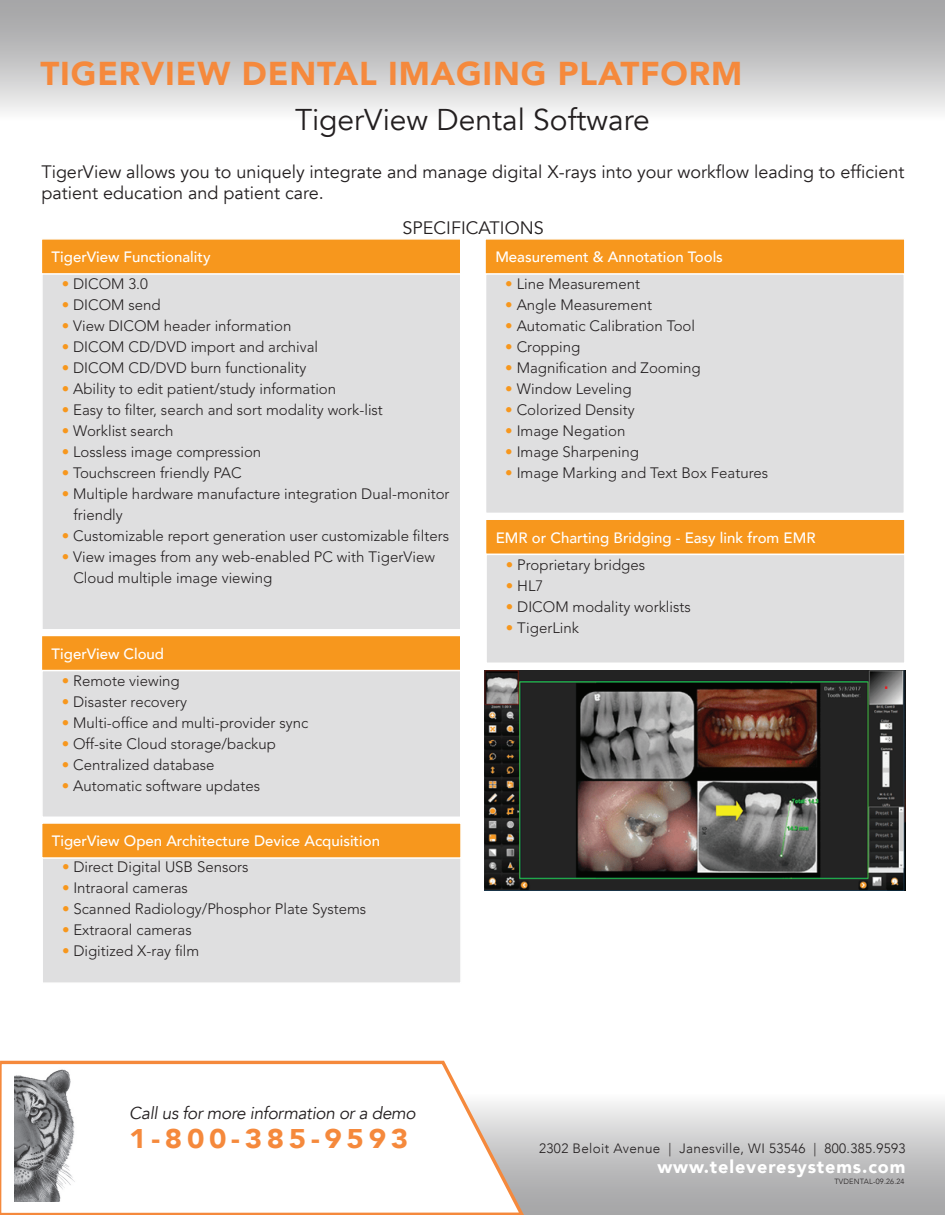
<style>
.page{position:relative;width:945px;height:1215px;background:#fff}
.page>*{position:absolute;margin:0;border:0;box-sizing:border-box;transform-origin:0 0}
.t1{font:900 33px "Avenir";letter-spacing:.025em;color:#f5893c}
.t2{font:30px "Avenir";color:#231f20}
.t3{font:900 27px "Avenir";letter-spacing:.16em;color:#f5893c;scale:1.09 1}
.t4{font:18px/21.6px "Avenir";color:#231f20}
.t5{font:900 18px "Avenir";letter-spacing:.05em;color:#fff}
.t6{font:italic 17.25px "Avenir";letter-spacing:-.02em;color:#231f20}
.t7{font:300 15px/21px "Avenir LT Std";color:#231f20}
.t8{font:500 15px "Avenir";color:#fff}
.t9{font:300 13.5px "Avenir";letter-spacing:.025em;color:#231f20}
.t10{font:300 7.5px "Avenir";letter-spacing:.025em;color:#231f20}
.s1{color:#f7971d}
</style>
<div class="page">
<svg style="left:527px;top:1102px;width:418px;height:113px;background:#c5c5c6"></svg>
<svg style="left:0;top:1060px;width:527px;height:155px"></svg>
<div style="left:0;top:0;width:945px;height:120px;background:linear-gradient(to bottom,#9b9b9d,#f4f4f4)"></div>
<img style="left:15px;top:1067px;width:72px;height:135px">
<div style="left:41px;top:238px;width:421px;height:37px;background:#f7971d;border:2px solid #fff"></div>
<div style="left:41px;top:822px;width:421px;height:37px;background:#f7971d;border:2px solid #fff"></div>
<div style="left:41px;top:635px;width:421px;height:36px;background:#f7971d;border:2px solid #fff"></div>
<div style="left:485px;top:518px;width:421px;height:37px;background:#f7971d;border:2px solid #fff"></div>
<div style="left:484px;top:238px;width:422px;height:37px;background:#f7971d;border:2px solid #fff"></div>
<div style="left:41px;top:273px;width:420px;height:358px;background:#dfdfe0;border:2px solid #fff"></div>
<div style="left:41px;top:857px;width:421px;height:127px;background:#dfdfe0;border:2px solid #fff"></div>
<div style="left:41px;top:670px;width:420px;height:148px;background:#dfdfe0;border:2px solid #fff"></div>
<div style="left:485px;top:554px;width:421px;height:110px;background:#dfdfe0;border:2px solid #fff"></div>
<div style="left:485px;top:273px;width:420px;height:241px;background:#dfdfe0;border:2px solid #fff"></div>
<img style="left:484px;top:671px;width:422px;height:219px">
<h1 class="t1" style="left:40px;top:45px;width:703px">TIGERVIEW DENTAL IMAGING PLATFORM</h1>
<h2 class="t2" style="left:295px;top:102px;width:356px">TigerView Dental Software</h2>
<p class="t4" style="left:41px;top:161px;width:865px">TigerView allows you to uniquely integrate and manage digital X-rays into your workflow leading to efficient patient education and patient care.</p>
<p class="t8" style="left:52px;top:244px;width:160px">TigerView Functionality</p>
<p class="t4" style="left:403px;top:217px;width:143px">SPECIFICATIONS</p>
<p class="t8" style="left:495px;top:244px;width:229px">Measurement &amp; Annotation Tools</p>
<p class="t7" style="left:62px;top:274px;width:88px"><span class="s1">•</span> DICOM 3.0</p>
<p class="t7" style="left:62px;top:295px;width:100px"><span class="s1">•</span> DICOM send</p>
<p class="t7" style="left:62px;top:316px;width:231px"><span class="s1">•</span> View DICOM header information</p>
<p class="t7" style="left:62px;top:337px;width:258px"><span class="s1">•</span> DICOM CD/DVD import and archival</p>
<p class="t7" style="left:62px;top:358px;width:246px"><span class="s1">•</span> DICOM CD/DVD burn functionality</p>
<p class="t7" style="left:62px;top:379px;width:276px"><span class="s1">•</span> Ability to edit patient/study information</p>
<p class="t7" style="left:62px;top:400px;width:323px"><span class="s1">•</span> Easy to filter, search and sort modality work-list</p>
<p class="t7" style="left:62px;top:421px;width:113px"><span class="s1">•</span> Worklist search</p>
<p class="t7" style="left:62px;top:442px;width:201px"><span class="s1">•</span> Lossless image compression</p>
<p class="t7" style="left:62px;top:463px;width:182px"><span class="s1">•</span> Touchscreen friendly PAC</p>
<p class="t7" style="left:73px;top:484px;width:378px;text-indent:-12px"><span class="s1">•</span> Multiple hardware manufacture integration Dual-monitor friendly</p>
<p class="t7" style="left:62px;top:526px;width:389px"><span class="s1">•</span> Customizable report generation user customizable filters</p>
<p class="t7" style="left:73px;top:547px;width:363px;text-indent:-12px"><span class="s1">•</span> View images from any web-enabled PC with TigerView<br>Cloud multiple image viewing</p>
<p class="t8" style="left:52px;top:641px;width:114px">TigerView Cloud</p>
<p class="t7" style="left:62px;top:670px;width:120px"><span class="s1">•</span> Remote viewing</p>
<p class="t7" style="left:62px;top:691px;width:127px"><span class="s1">•</span> Disaster recovery</p>
<p class="t7" style="left:62px;top:712px;width:248px"><span class="s1">•</span> Multi-office and multi-provider sync</p>
<p class="t7" style="left:62px;top:733px;width:216px"><span class="s1">•</span> Off-site Cloud storage/backup</p>
<p class="t7" style="left:62px;top:754px;width:154px"><span class="s1">•</span> Centralized database</p>
<p class="t7" style="left:62px;top:775px;width:200px"><span class="s1">•</span> Automatic software updates</p>
<p class="t8" style="left:52px;top:828px;width:330px">TigerView Open Architecture Device Acquisition</p>
<p class="t7" style="left:62px;top:856px;width:188px"><span class="s1">•</span> Direct Digital USB Sensors</p>
<p class="t7" style="left:62px;top:877px;width:127px"><span class="s1">•</span> Intraoral cameras</p>
<p class="t7" style="left:62px;top:898px;width:306px"><span class="s1">•</span> Scanned Radiology/Phosphor Plate Systems</p>
<p class="t7" style="left:62px;top:919px;width:131px"><span class="s1">•</span> Extraoral cameras</p>
<p class="t7" style="left:62px;top:940px;width:139px"><span class="s1">•</span> Digitized X-ray film</p>
<p class="t7" style="left:505px;top:274px;width:136px"><span class="s1">•</span> Line Measurement</p>
<p class="t7" style="left:505px;top:295px;width:148px"><span class="s1">•</span> Angle Measurement</p>
<p class="t7" style="left:505px;top:316px;width:191px"><span class="s1">•</span> Automatic Calibration Tool</p>
<p class="t7" style="left:505px;top:337px;width:77px"><span class="s1">•</span> Cropping</p>
<p class="t7" style="left:505px;top:358px;width:197px"><span class="s1">•</span> Magnification and Zooming</p>
<p class="t7" style="left:505px;top:379px;width:128px"><span class="s1">•</span> Window Leveling</p>
<p class="t7" style="left:505px;top:400px;width:131px"><span class="s1">•</span> Colorized Density</p>
<p class="t7" style="left:505px;top:421px;width:122px"><span class="s1">•</span> Image Negation</p>
<p class="t7" style="left:505px;top:442px;width:135px"><span class="s1">•</span> Image Sharpening</p>
<p class="t7" style="left:505px;top:463px;width:264px"><span class="s1">•</span> Image Marking and Text Box Features</p>
<p class="t8" style="left:496px;top:525px;width:321px">EMR or Charting Bridging - Easy link from EMR</p>
<p class="t7" style="left:506px;top:554px;width:141px"><span class="s1">•</span> Proprietary bridges</p>
<p class="t7" style="left:506px;top:575px;width:39px"><span class="s1">•</span> HL7</p>
<p class="t7" style="left:506px;top:596px;width:187px"><span class="s1">•</span> DICOM modality worklists</p>
<p class="t7" style="left:506px;top:617px;width:75px"><span class="s1">•</span> TigerLink</p>
<p class="t6" style="left:129px;top:1103px;width:288px">Call us for more information or a demo</p>
<h3 class="t3" style="left:129px;top:1116px;width:257px">1-800-385-9593</h3>
<p class="t9" style="left:539px;top:1140px;width:368px">2302 Beloit Avenue | Janesville, WI 53546 | 800.385.9593</p>
<p class="t10" style="left:834px;top:1176px;width:72px">TVDENTAL-09.26.24</p>
<p class="t5" style="left:657px;top:1151px;width:250px">www.televeresystems.com</p>
</div>
